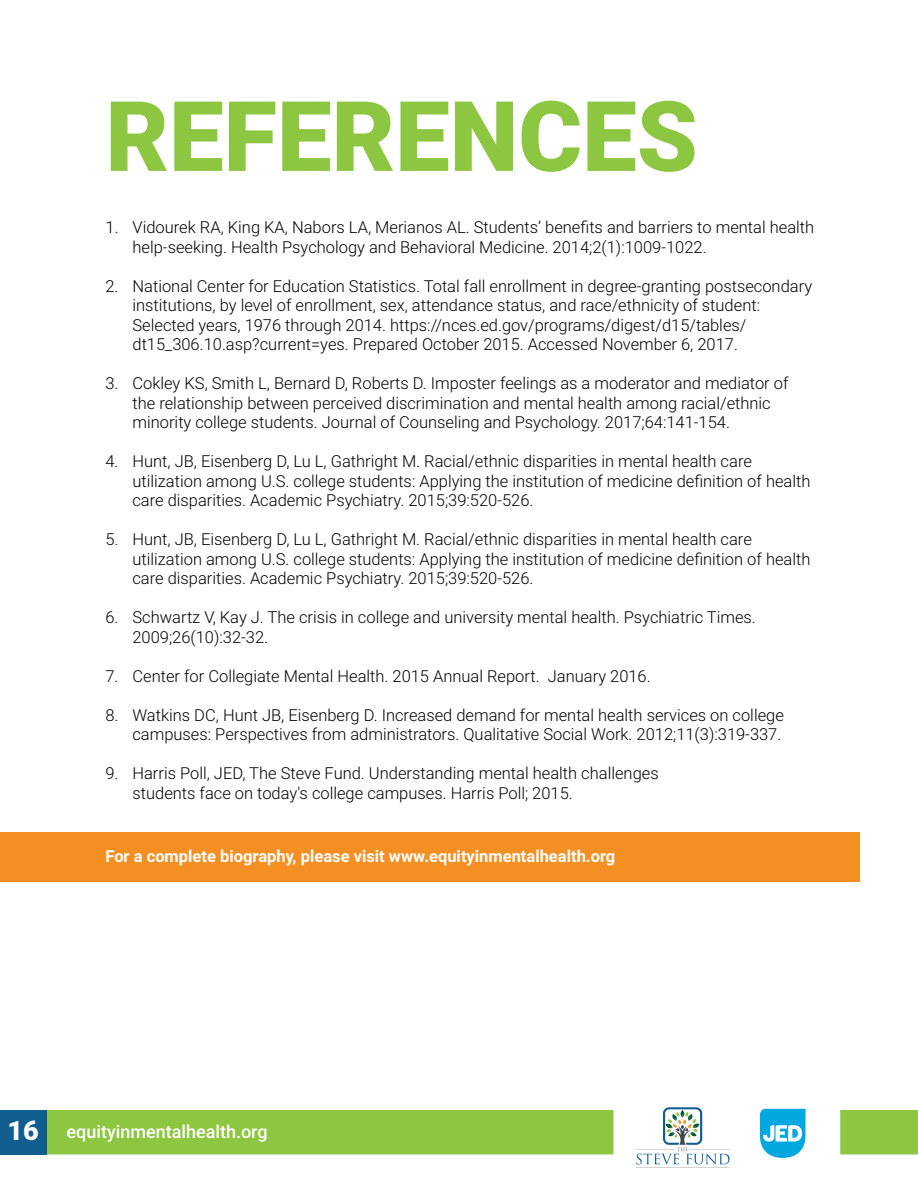
<style>
.page{position:relative;width:918px;height:1188px;background:#fff}
.page>*{position:absolute;margin:0;border:0;box-sizing:border-box;transform-origin:0 0}
.t1{font:900 97.5px "Roboto";color:#8dc640}
.t2{font:900 27px "Roboto";color:#fff}
.t3{font:500 18px "Roboto";color:#fff}
.t4{font:300 16.5px/19.5px "Roboto";color:#000101}
.t5{font:700 16.5px "Roboto";color:#fff}
</style>
<div class="page">
<div style="left:0;top:832px;width:860px;height:50px;background:#f49023"></div>
<div style="left:47px;top:1110px;width:566px;height:44px;background:#8dc640"></div>
<div style="left:840px;top:1110px;width:78px;height:44px;background:#8dc640"></div>
<div style="left:0;top:1110px;width:47px;height:44px;background:#0f5e8f"></div>
<svg style="left:636px;top:1107px;width:94px;height:61px"></svg>
<svg style="left:760px;top:1109px;width:45px;height:49px"></svg>
<h1 class="t1" style="left:106px;top:68px;width:594px">REFERENCES</h1>
<p class="t4" style="left:133px;top:217px;width:683px;text-indent:-27px">1. Vidourek RA, King KA, Nabors LA, Merianos AL. Students’ benefits and barriers to mental health help-seeking. Health Psychology and Behavioral Medicine. 2014;2(1):1009-1022.</p>
<p class="t4" style="left:132px;top:275px;width:681px;text-indent:-27px">2. National Center for Education Statistics. Total fall enrollment in degree-granting postsecondary institutions, by level of enrollment, sex, attendance status, and race/ethnicity of student:<br>Selected years, 1976 through 2014. https://nces.ed.gov/programs/digest/d15/tables/ dt15_306.10.asp?current=yes. Prepared October 2015. Accessed November 6, 2017.</p>
<p class="t4" style="left:132px;top:373px;width:658px;text-indent:-27px">3. Cokley KS, Smith L, Bernard D, Roberts D. Imposter feelings as a moderator and mediator of the relationship between perceived discrimination and mental health among racial/ethnic minority college students. Journal of Counseling and Psychology. 2017;64:141-154.</p>
<p class="t4" style="left:132px;top:451px;width:680px;text-indent:-27px">4. Hunt, JB, Eisenberg D, Lu L, Gathright M. Racial/ethnic disparities in mental health care utilization among U.S. college students: Applying the institution of medicine definition of health care disparities. Academic Psychiatry. 2015;39:520-526.</p>
<p class="t4" style="left:132px;top:529px;width:680px;text-indent:-27px">5. Hunt, JB, Eisenberg D, Lu L, Gathright M. Racial/ethnic disparities in mental health care utilization among U.S. college students: Applying the institution of medicine definition of health care disparities. Academic Psychiatry. 2015;39:520-526.</p>
<p class="t4" style="left:132px;top:607px;width:625px;text-indent:-27px">6. Schwartz V, Kay J. The crisis in college and university mental health. Psychiatric Times.<br>2009;26(10):32-32.</p>
<p class="t4" style="left:105px;top:665px;width:547px">7. Center for Collegiate Mental Health. 2015 Annual Report. January 2016.</p>
<p class="t4" style="left:105px;top:704px;width:680px;text-align:right">8. Watkins DC, Hunt JB, Eisenberg D. Increased demand for mental health services on college campuses: Perspectives from administrators. Qualitative Social Work. 2012;11(3):319-337.</p>
<p class="t4" style="left:132px;top:763px;width:528px;text-indent:-27px">9. Harris Poll, JED, The Steve Fund. Understanding mental health challenges students face on today's college campuses. Harris Poll; 2015.</p>
<p class="t5" style="left:105px;top:844px;width:511px">For a complete biography, please visit www.equityinmentalhealth.org</p>
<h2 class="t2" style="left:7px;top:1112px;width:33px">16</h2>
<p class="t3" style="left:67px;top:1119px;width:203px">equityinmentalhealth.org</p>
</div>
